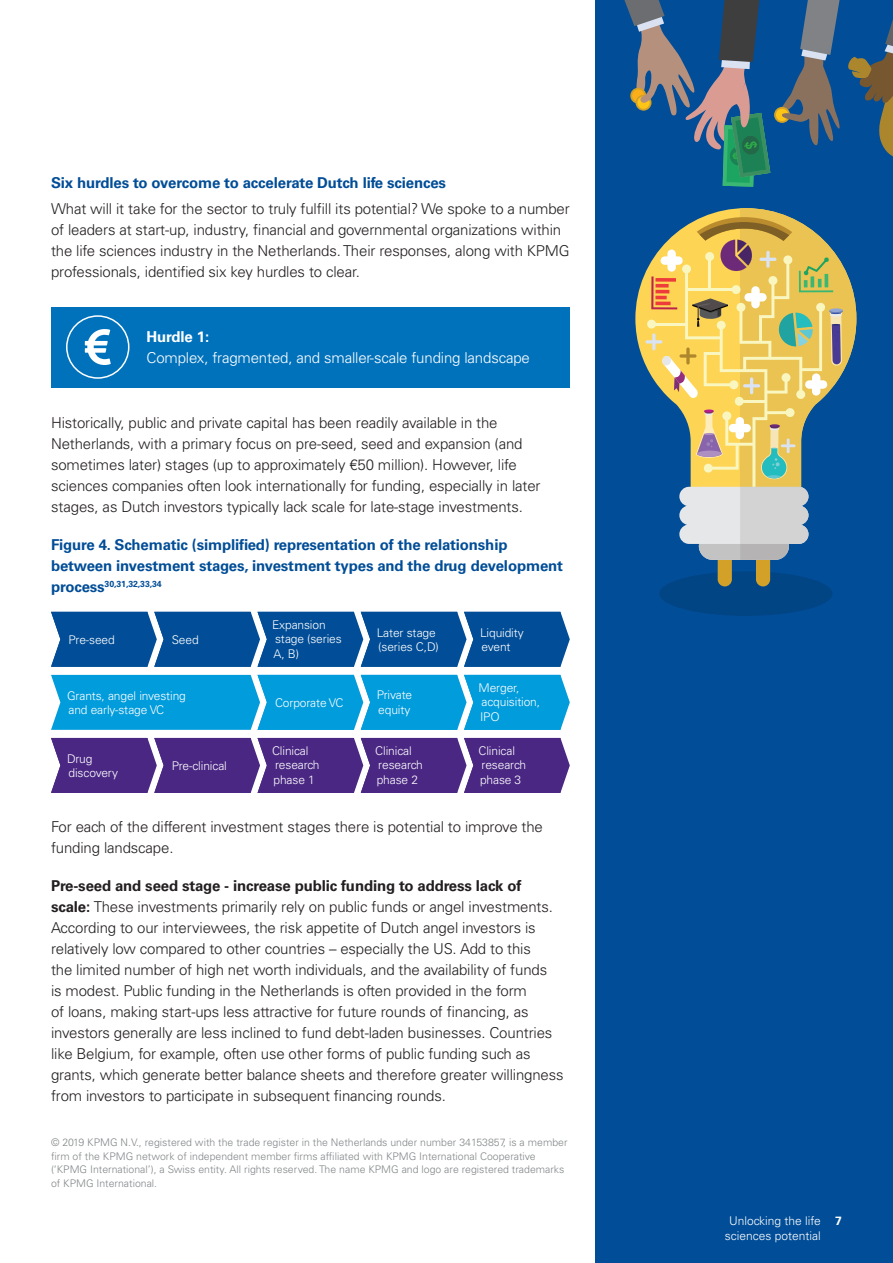
<style>
.page{position:relative;width:893px;height:1263px;background:#fff}
.page>*{position:absolute;margin:0;border:0;box-sizing:border-box;transform-origin:0 0}
.t1{font:300 15px/21px "Univers LT Std";letter-spacing:-.01em;color:#231f20}
.t2{font:700 15px/21px "Univers LT Std";letter-spacing:-.01em;color:#014d97}
.t3{font:300 15px "Univers LT Std";letter-spacing:-.01em;color:#fff}
.t4{font:700 15px "Univers LT Std";letter-spacing:-.01em;color:#fff}
.t5{font:300 12px/14.2px "Univers LT Std";letter-spacing:-.01em;color:#fff}
.t6{font:700 12px "Univers LT Std";color:#fff}
.t7{font:300 10.5px/13.5px "Univers LT Std";color:#828688}
.t8{font:700 8.7px "Univers LT Std";letter-spacing:-.01em;color:#014d97}
.s1{font-size:15px}
.s2{font-weight:700}
</style>
<div class="page">
<div style="left:595px;top:0;width:298px;height:1263px;background:#014d97"></div>
<svg style="left:659px;top:571px;width:173px;height:45px"></svg>
<svg style="left:848px;top:20px;width:45px;height:137px"></svg>
<svg style="left:774px;top:107px;width:16px;height:16px"></svg>
<div style="left:776px;top:109px;width:12px;height:12px;background:#fec416;border-radius:50%"></div>
<svg style="left:778px;top:0;width:62px;height:146px"></svg>
<div style="left:756px;top:525px;width:14px;height:61px;background:#d3a128;border-radius:7px"></div>
<div style="left:718px;top:525px;width:14px;height:61px;background:#d3a128;border-radius:7px"></div>
<svg style="left:635px;top:262px;width:16px;height:113px;fill:#fdd454"></svg>
<div style="left:647px;top:320px;width:9px;height:9px;background:#f9f6c0;border-radius:50%"></div>
<svg style="left:651px;top:208px;width:205px;height:352px"></svg>
<hr style="left:750px;top:377px;width:3px;height:17px;background:#dae3f3;border-radius:2px">
<hr style="left:743px;top:384px;width:17px;height:3px;background:#dae3f3;border-radius:2px">
<svg style="left:766px;top:251px;width:4px;height:17px"></svg>
<hr style="left:759px;top:258px;width:17px;height:3px;background:#dae3f3;border-radius:2px">
<hr style="left:787px;top:438px;width:3px;height:15px;background:#dae3f3">
<hr style="left:781px;top:444px;width:14px;height:3px;background:#dae3f3">
<svg style="left:652px;top:333px;width:4px;height:17px"></svg>
<svg style="left:645px;top:340px;width:17px;height:4px"></svg>
<svg style="left:624px;top:0;width:146px;height:187px"></svg>
<svg style="left:51px;top:675px;width:519px;height:55px;background:#0ea1de"></svg>
<div style="left:51px;top:307px;width:519px;height:80px;background:#0072bc"></div>
<div style="left:66px;top:315px;width:63px;height:64px;border:2px solid #fff;border-radius:50%"></div>
<svg style="left:85px;top:329px;width:26px;height:36px"></svg>
<svg style="left:51px;top:612px;width:519px;height:55px;background:#12599e"></svg>
<svg style="left:51px;top:738px;width:519px;height:55px;background:#56368b"></svg>
<p class="t2" style="left:51px;top:173px;width:397px">Six hurdles to overcome to accelerate Dutch life sciences</p>
<p class="t1" style="left:51px;top:198px;width:520px">What will it take for the sector to truly fulfill its potential? We spoke to a number of leaders at start-up, industry, financial and governmental organizations within the life sciences industry in the Netherlands. Their responses, along with KPMG professionals, identified six key hurdles to clear.</p>
<p class="t4" style="left:146px;top:328px;width:64px">Hurdle 1:</p>
<p class="t3" style="left:146px;top:349px;width:385px">Complex, fragmented, and smaller-scale funding landscape</p>
<p class="t1" style="left:51px;top:412px;width:491px">Historically, public and private capital has been readily available in the Netherlands, with a primary focus on pre-seed, seed and expansion (and sometimes later) stages (up to approximately €50 million). However, life sciences companies often look internationally for funding, especially in later stages, as Dutch investors typically lack scale for late-stage investments.</p>
<p class="t2" style="left:51px;top:535px;width:514px">Figure 4. Schematic (simplified) representation of the relationship between investment stages, investment types and the drug development</p>
<p class="t8" style="left:51px;top:579px;width:112px"><span class="s1">process</span>30,31,32,33,34</p>
<p class="t5" style="left:69px;top:632px;width:48px">Pre-seed</p>
<p class="t5" style="left:172px;top:632px;width:28px">Seed</p>
<p class="t5" style="left:67px;top:688px;width:120px">Grants, angel investing and early-stage VC</p>
<p class="t5" style="left:67px;top:751px;width:53px">Drug discovery</p>
<p class="t5" style="left:172px;top:758px;width:57px">Pre-clinical</p>
<p class="t5" style="left:272px;top:618px;width:71px">Expansion stage (series<br>A, B)</p>
<p class="t5" style="left:275px;top:695px;width:70px">Corporate VC</p>
<p class="t5" style="left:272px;top:744px;width:49px">Clinical research phase 1</p>
<p class="t5" style="left:377px;top:625px;width:64px">Later stage (series C,D)</p>
<p class="t5" style="left:377px;top:688px;width:37px">Private equity</p>
<p class="t5" style="left:375px;top:744px;width:49px">Clinical research phase 2</p>
<p class="t5" style="left:480px;top:625px;width:45px">Liquidity event</p>
<p class="t5" style="left:478px;top:681px;width:63px">Merger, acquisition,<br>IPO</p>
<p class="t5" style="left:478px;top:744px;width:49px">Clinical research phase 3</p>
<p class="t1" style="left:51px;top:816px;width:493px">For each of the different investment stages there is potential to improve the funding landscape.</p>
<p class="t1" style="left:51px;top:875px;width:514px"><span class="s2">Pre-seed and seed stage - increase public funding to address lack of scale:</span> These investments primarily rely on public funds or angel investments.<br>According to our interviewees, the risk appetite of Dutch angel investors is relatively low compared to other countries – especially the US. Add to this<br>the limited number of high net worth individuals, and the availability of funds<br>is modest. Public funding in the Netherlands is often provided in the form<br>of loans, making start-ups less attractive for future rounds of financing, as investors generally are less inclined to fund debt-laden businesses. Countries like Belgium, for example, often use other forms of public funding such as grants, which generate better balance sheets and therefore greater willingness from investors to participate in subsequent financing rounds.</p>
<p class="t7" style="left:51px;top:1135px;width:518px">© 2019 KPMG N.V., registered with the trade register in the Netherlands under number 34153857, is a member firm of the KPMG network of independent member firms affiliated with KPMG International Cooperative (‘KPMG International’), a Swiss entity. All rights reserved. The name KPMG and logo are registered trademarks of KPMG International.</p>
<p class="t5" style="left:725px;top:1213px;width:98px;line-height:15px;text-align:center">Unlocking the life sciences potential</p>
<p class="t6" style="left:835px;top:1214px;width:8px">7</p>
</div>
